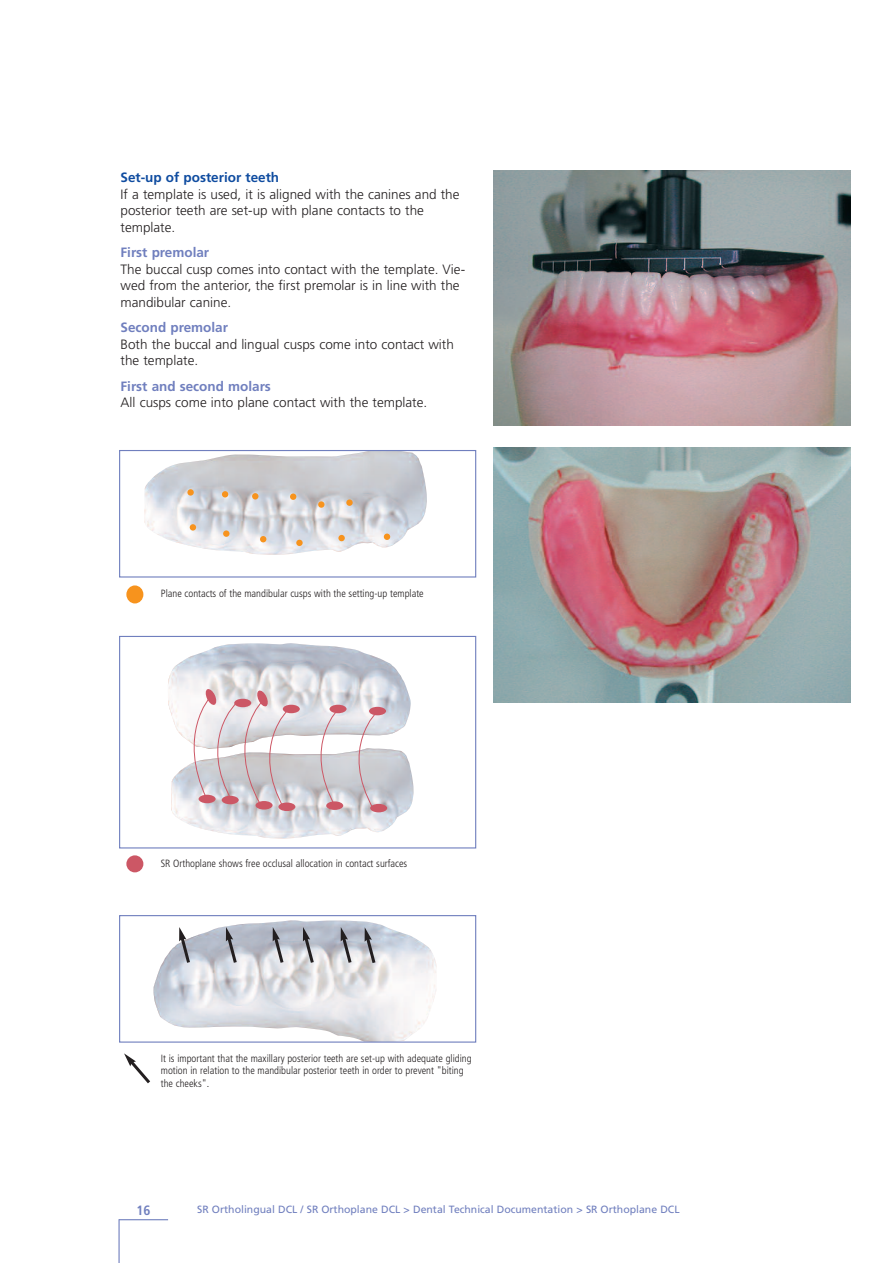
<style>
.page{position:relative;width:893px;height:1263px;background:#fff}
.page>*{position:absolute;margin:0;border:0;box-sizing:border-box;transform-origin:0 0}
.t1{font:300 13.5px/16.5px "Frutiger";color:#231f20}
.t2{font:700 13.5px "Frutiger";color:#707fbe}
.t3{font:700 13.5px "Frutiger";color:#0f4ca0}
.t4{font:700 condensed 13.5px "Frutiger";color:#707fbe}
.t5{font:300 condensed 10.5px/12.6px "Frutiger";color:#231f20}
.t6{font:10.5px "Frutiger";color:#707fbe}
</style>
<div class="page">
<hr style="left:118px;top:1219px;width:2px;height:44px;background:#707fbe">
<hr style="left:119px;top:1219px;width:49px;height:1px;background:#707fbe">
<img style="left:493px;top:170px;width:357px;height:255px">
<img style="left:493px;top:448px;width:357px;height:255px">
<div style="left:126px;top:585px;width:17px;height:18px;background:#f7931d;border-radius:50%"></div>
<img style="left:144px;top:452px;width:283px;height:103px">
<div style="left:119px;top:450px;width:357px;height:127px;border:1px solid #707fbe"></div>
<div style="left:126px;top:855px;width:17px;height:17px;background:#cc5765;border-radius:50%"></div>
<img style="left:168px;top:643px;width:246px;height:196px">
<div style="left:119px;top:636px;width:357px;height:212px;border:1px solid #707fbe"></div>
<img style="left:153px;top:920px;width:284px;height:121px">
<div style="left:119px;top:915px;width:357px;height:128px;border:1px solid #707fbe"></div>
<svg style="left:124px;top:1053px;width:26px;height:31px"></svg>
<svg style="left:178px;top:927px;width:14px;height:39px"></svg>
<svg style="left:225px;top:927px;width:14px;height:39px"></svg>
<svg style="left:272px;top:927px;width:14px;height:39px"></svg>
<svg style="left:302px;top:927px;width:14px;height:39px"></svg>
<svg style="left:340px;top:927px;width:14px;height:39px"></svg>
<svg style="left:364px;top:927px;width:14px;height:39px"></svg>
<div style="left:190px;top:524px;width:6px;height:7px;background:#f7931d;border-radius:50%"></div>
<div style="left:223px;top:530px;width:6px;height:7px;background:#f7931d;border-radius:50%"></div>
<svg style="left:260px;top:536px;width:6px;height:6px"></svg>
<div style="left:296px;top:540px;width:7px;height:6px;background:#f7931d;border-radius:50%"></div>
<div style="left:338px;top:535px;width:7px;height:6px;background:#f7931d;border-radius:50%"></div>
<div style="left:187px;top:489px;width:7px;height:7px;background:#f7931d;border-radius:50%"></div>
<svg style="left:222px;top:491px;width:6px;height:6px"></svg>
<svg style="left:252px;top:493px;width:6px;height:6px"></svg>
<div style="left:290px;top:493px;width:6px;height:7px;background:#f7931d;border-radius:50%"></div>
<div style="left:318px;top:501px;width:7px;height:7px;background:#f7931d;border-radius:50%"></div>
<div style="left:346px;top:499px;width:7px;height:7px;background:#f7931d;border-radius:50%"></div>
<svg style="left:384px;top:534px;width:6px;height:6px"></svg>
<div style="left:283px;top:705px;width:17px;height:8px;background:#cc5765;border-radius:50%"></div>
<div style="left:369px;top:707px;width:17px;height:8px;background:#cc5765;border-radius:50%"></div>
<div style="left:278px;top:802px;width:17px;height:9px;background:#cc5765;border-radius:50%"></div>
<div style="left:370px;top:804px;width:17px;height:8px;background:#cc5765;border-radius:50%"></div>
<svg style="left:177px;top:688px;width:113px;height:123px"></svg>
<svg style="left:300px;top:706px;width:79px;height:105px"></svg>
<p class="t3" style="left:121px;top:172px;width:160px">Set-up of posterior teeth</p>
<p class="t1" style="left:121px;top:187px;width:340px">If a template is used, it is aligned with the canines and the posterior teeth are set-up with plane contacts to the template.</p>
<p class="t2" style="left:121px;top:247px;width:90px">First premolar</p>
<p class="t1" style="left:121px;top:262px;width:346px">The buccal cusp comes into contact with the template. Vie&shy;wed from the anterior, the first premolar is in line with the mandibular canine.</p>
<p class="t2" style="left:121px;top:322px;width:109px">Second premolar</p>
<p class="t1" style="left:121px;top:337px;width:335px">Both the buccal and lingual cusps come into contact with the template.</p>
<p class="t2" style="left:121px;top:381px;width:152px">First and second molars</p>
<p class="t1" style="left:121px;top:395px;width:308px">All cusps come into plane contact with the template.</p>
<p class="t5" style="left:161px;top:587px;width:264px">Plane contacts of the mandibular cusps with the setting-up template</p>
<p class="t5" style="left:161px;top:857px;width:248px">SR Orthoplane shows free occlusal allocation in contact surfaces</p>
<p class="t5" style="left:161px;top:1052px;width:312px">It is important that the maxillary posterior teeth are set-up with adequate gliding motion in relation to the mandibular posterior teeth in order to prevent "biting the cheeks".</p>
<p class="t4" style="left:136px;top:1205px;width:16px">16</p>
<p class="t6" style="left:197px;top:1205px;width:484px">SR Ortholingual DCL / SR Orthoplane DCL &gt; Dental Technical Documentation &gt; SR Orthoplane DCL</p>
</div>
